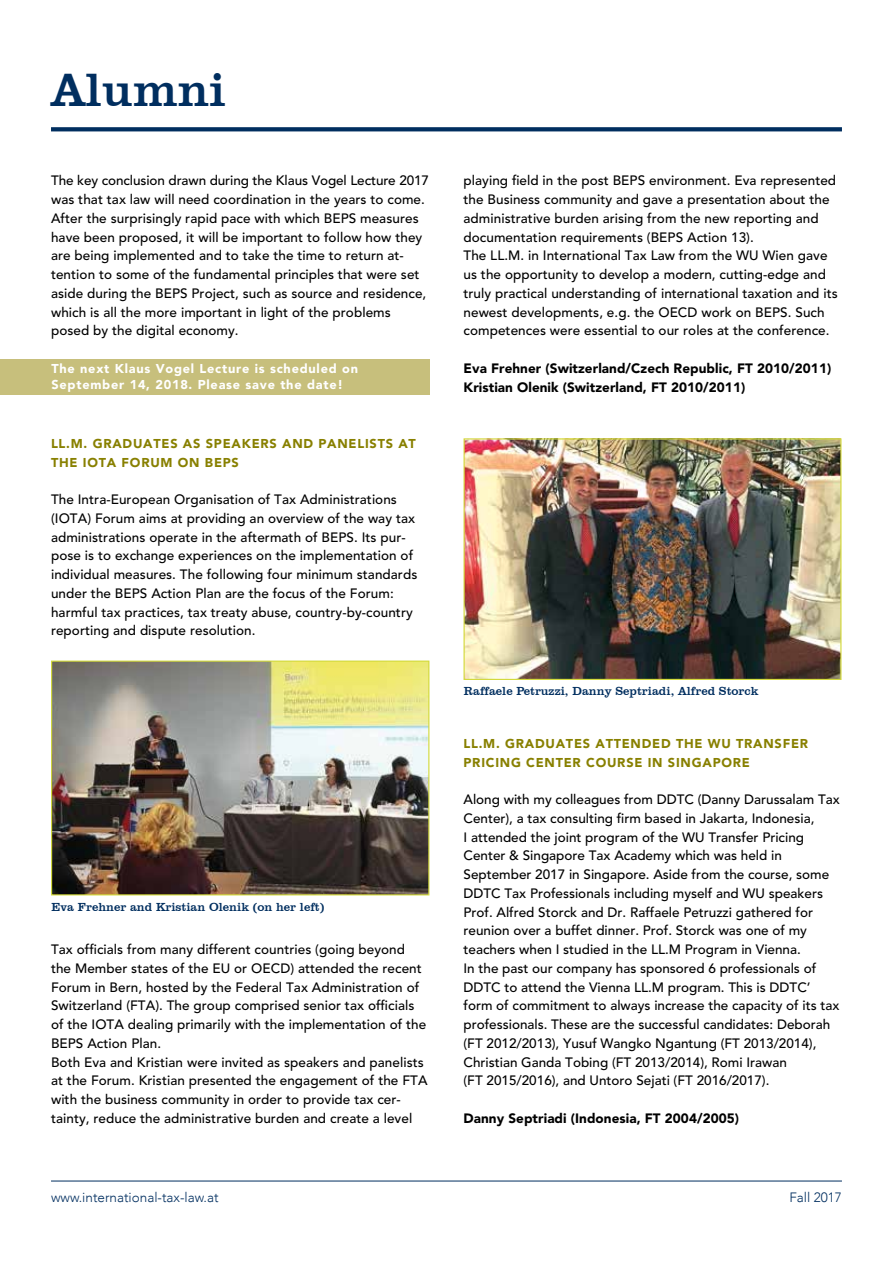
<style>
.page{position:relative;width:893px;height:1263px;background:#fff}
.page>*{position:absolute;margin:0;border:0;box-sizing:border-box;transform-origin:0 0}
.t1{font:48px "Clarendon BT";color:#002e5f}
.t2{font:500 13.5px/18.8px "Avenir";letter-spacing:.005em;color:#000}
.t3{font:900 13.5px/18.8px "Avenir";letter-spacing:.005em;color:#000}
.t4{font:300 13.5px "Avenir";color:#002e5f}
.t5{font:900 12.75px/18.8px "Avenir";letter-spacing:.06em;color:#888000}
.t6{font:900 12.75px/16.5px "Avenir";letter-spacing:.06em;color:#fff}
.t7{font:12px "Clarendon BT";color:#002e5f}
</style>
<div class="page">
<hr style="left:51px;top:1181px;width:791px;height:1px;background:#002e5f">
<svg style="left:51px;top:127px;width:791px;height:4px;background:#0c3766"></svg>
<img style="left:53px;top:662px;width:374px;height:231px">
<div style="left:51px;top:660px;width:378px;height:235px;border:1px solid #d3da3d"></div>
<img style="left:465px;top:440px;width:374px;height:238px">
<div style="left:463px;top:438px;width:378px;height:242px;border:1px solid #d3da3d"></div>
<div style="left:0;top:359px;width:429px;height:36px;background:#c7bf7c"></div>
<h1 class="t1" style="left:51px;top:60px;width:177px">Alumni</h1>
<p class="t2" style="left:51px;top:172px;width:380px">The key conclusion drawn during the Klaus Vogel Lecture 2017 was that tax law will need coordination in the years to come.<br>After the surprisingly rapid pace with which BEPS measures have been proposed, it will be important to follow how they are being implemented and to take the time to return at&shy;tention to some of the fundamental principles that were set aside during the BEPS Project, such as source and residence, which is all the more important in light of the problems posed by the digital economy.</p>
<p class="t6" style="left:51px;top:360px;width:308px">The next Klaus Vogel Lecture is scheduled on<br>September 14, 2018. Please save the date!</p>
<p class="t5" style="left:51px;top:434px;width:366px">LL.M. GRADUATES AS SPEAKERS AND PANELISTS AT<br>THE IOTA FORUM ON BEPS</p>
<p class="t2" style="left:51px;top:490px;width:368px">The Intra-European Organisation of Tax Administrations (IOTA) Forum aims at providing an overview of the way tax administrations operate in the aftermath of BEPS. Its pur&shy;pose is to exchange experiences on the implementation of individual measures. The following four minimum standards under the BEPS Action Plan are the focus of the Forum: harmful tax practices, tax treaty abuse, country-by-country reporting and dispute resolution.</p>
<p class="t7" style="left:51px;top:899px;width:274px">Eva Frehner and Kristian Olenik (on her left)</p>
<p class="t2" style="left:51px;top:940px;width:378px">Tax officials from many different countries (going beyond the Member states of the EU or OECD) attended the recent Forum in Bern, hosted by the Federal Tax Administration of Switzerland (FTA). The group comprised senior tax officials of the IOTA dealing primarily with the implementation of the BEPS Action Plan.<br>Both Eva and Kristian were invited as speakers and panelists at the Forum. Kristian presented the engagement of the FTA with the business community in order to provide tax cer&shy;tainty, reduce the administrative burden and create a level</p>
<p class="t2" style="left:463px;top:172px;width:376px">playing field in the post BEPS environment. Eva represented the Business community and gave a presentation about the administrative burden arising from the new reporting and documentation requirements (BEPS Action 13).<br>The LL.M. in International Tax Law from the WU Wien gave us the opportunity to develop a modern, cutting-edge and truly practical understanding of international taxation and its newest developments, e.g. the OECD work on BEPS. Such competences were essential to our roles at the conference.</p>
<p class="t3" style="left:463px;top:359px;width:369px">Eva Frehner (Switzerland/Czech Republic, FT 2010/2011)<br>Kristian Olenik (Switzerland, FT 2010/2011)</p>
<p class="t7" style="left:464px;top:684px;width:296px">Raffaele Petruzzi, Danny Septriadi, Alfred Storck</p>
<p class="t5" style="left:463px;top:734px;width:346px">LL.M. GRADUATES ATTENDED THE WU TRANSFER<br>PRICING CENTER COURSE IN SINGAPORE</p>
<p class="t2" style="left:463px;top:790px;width:378px">Along with my colleagues from DDTC (Danny Darussalam Tax Center), a tax consulting firm based in Jakarta, Indonesia,<br>I attended the joint program of the WU Transfer Pricing Center &amp; Singapore Tax Academy which was held in September 2017 in Singapore. Aside from the course, some DDTC Tax Professionals including myself and WU speakers Prof. Alfred Storck and Dr. Raffaele Petruzzi gathered for reunion over a buffet dinner. Prof. Storck was one of my teachers when I studied in the LL.M Program in Vienna.<br>In the past our company has sponsored 6 professionals of DDTC to attend the Vienna LL.M program. This is DDTC’ form of commitment to always increase the capacity of its tax professionals. These are the successful candidates: Deborah (FT 2012/2013), Yusuf Wangko Ngantung (FT 2013/2014), Christian Ganda Tobing (FT 2013/2014), Romi Irawan<br>(FT 2015/2016), and Untoro Sejati (FT 2016/2017).</p>
<p class="t3" style="left:463px;top:1109px;width:277px">Danny Septriadi (Indonesia, FT 2004/2005)</p>
<p class="t4" style="left:51px;top:1190px;width:169px">www.international-tax-law.at</p>
<p class="t4" style="left:789px;top:1190px;width:54px">Fall 2017</p>
</div>
